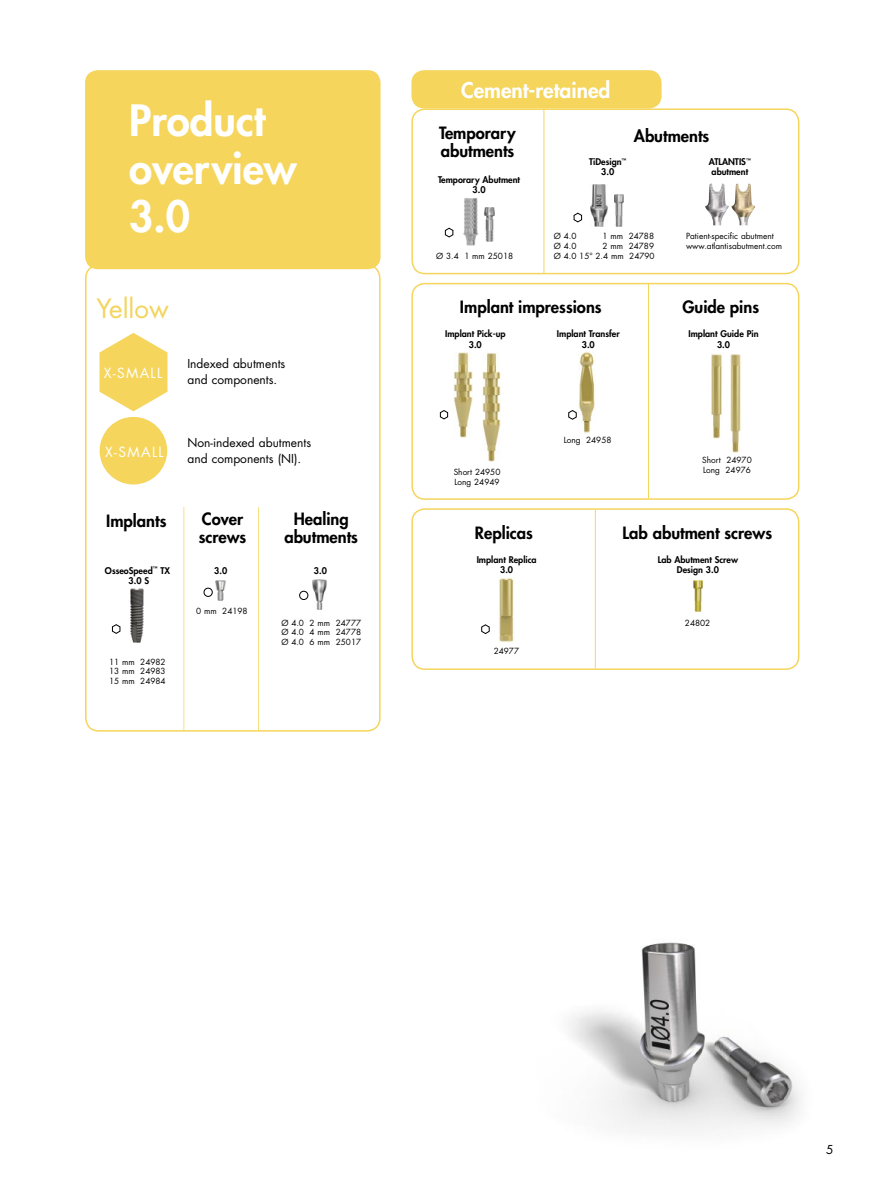
<style>
.page{position:relative;width:893px;height:1191px;background:#fff}
.page>*{position:absolute;margin:0;border:0;box-sizing:border-box;transform-origin:0 0}
.Intro_rubrik{font:800 42px/48px "Futura Std";color:#fff}
.t1{font:25.95px "Futura Std";color:#f3d45c}
.t2{font:800 21px "Futura Std";color:#fff}
.Schema_prod_rubrik{font:800 16.5px/18px "Futura Std";color:#000}
.t3{font:13.65px "Futura Std";letter-spacing:.1em;color:#fff}
.Body_1{font:12px/15.8px "Futura Std";color:#000}
.Produktrubrik{font:800 9px/10.5px "Futura Std";color:#000;text-align:center}
.Produktnummer{font:8.25px/9.8px "Futura Std";color:#000}
</style>
<div class="page">
<div style="left:85px;top:264px;width:296px;height:467px;border:2px solid #f5d55c;border-radius:13px"></div>
<div style="left:85px;top:70px;width:296px;height:199px;background:#f5d55c;border-radius:13px"></div>
<hr style="left:183px;top:507px;width:1px;height:224px;background:#f5d55c">
<hr style="left:258px;top:507px;width:1px;height:224px;background:#f5d55c">
<div style="left:411px;top:70px;width:251px;height:38px;background:#f5d55c;border-radius:13px"></div>
<img style="left:312px;top:579px;width:15px;height:30px">
<img style="left:591px;top:184px;width:16px;height:42px">
<svg style="left:573px;top:212px;width:9px;height:11px"></svg>
<img style="left:614px;top:195px;width:9px;height:31px">
<svg style="left:112px;top:624px;width:9px;height:10px"></svg>
<img style="left:131px;top:588px;width:13px;height:54px">
<img style="left:216px;top:580px;width:10px;height:20px">
<div style="left:204px;top:588px;width:9px;height:8px;border:1px solid #000;border-radius:50%"></div>
<svg style="left:100px;top:333px;width:67px;height:78px"></svg>
<div style="left:100px;top:417px;width:67px;height:67px;background:#f5d55c;border-radius:50%"></div>
<hr style="left:544px;top:108px;width:1px;height:165px;background:#f5d55c">
<hr style="left:648px;top:283px;width:1px;height:215px;background:#f5d55c">
<hr style="left:595px;top:510px;width:1px;height:158px;background:#f5d55c">
<img style="left:579px;top:352px;width:16px;height:81px">
<svg style="left:568px;top:410px;width:9px;height:10px"></svg>
<svg style="left:481px;top:624px;width:9px;height:10px"></svg>
<img style="left:711px;top:353px;width:11px;height:86px">
<img style="left:730px;top:354px;width:11px;height:98px">
<img style="left:498px;top:578px;width:16px;height:64px">
<img style="left:569px;top:942px;width:232px;height:190px">
<img style="left:693px;top:580px;width:9px;height:31px">
<div style="left:299px;top:591px;width:9px;height:9px;border:1px solid #000;border-radius:50%"></div>
<svg style="left:439px;top:410px;width:9px;height:10px"></svg>
<img style="left:454px;top:352px;width:19px;height:85px">
<img style="left:482px;top:352px;width:19px;height:109px">
<div style="left:411px;top:108px;width:388px;height:166px;border:2px solid #f5d55c;border-radius:13px"></div>
<div style="left:411px;top:283px;width:388px;height:217px;border:2px solid #f5d55c;border-radius:13px"></div>
<div style="left:411px;top:508px;width:388px;height:162px;border:2px solid #f5d55c;border-radius:13px"></div>
<img style="left:463px;top:198px;width:15px;height:48px">
<svg style="left:444px;top:227px;width:10px;height:11px"></svg>
<img style="left:484px;top:207px;width:11px;height:35px">
<img style="left:731px;top:183px;width:24px;height:42px">
<img style="left:705px;top:184px;width:24px;height:41px">
<p class="Intro_rubrik" style="left:129px;top:96px;width:169px">Product overview</p>
<p class="Intro_rubrik" style="left:129px;top:192px;width:62px">3.0</p>
<p class="t1" style="left:96px;top:292px;width:74px">Yellow</p>
<p class="t3" style="left:104px;top:364px;width:60px">X-SMALL</p>
<p class="Body_1" style="left:187px;top:356px;width:99px">Indexed abutments and components.</p>
<p class="t3" style="left:105px;top:444px;width:60px">X-SMALL</p>
<p class="Body_1" style="left:187px;top:435px;width:125px">Non-indexed abutments and components (NI).</p>
<p class="Schema_prod_rubrik" style="left:106px;top:512px;width:62px">Implants</p>
<p class="Schema_prod_rubrik" style="left:199px;top:510px;width:49px">Cover screws</p>
<p class="Schema_prod_rubrik" style="left:284px;top:510px;width:75px;text-align:center">Healing abutments</p>
<p class="Produktrubrik" style="left:105px;top:565px;width:67px">OsseoSpeed<sup>™</sup> TX</p>
<p class="Produktrubrik" style="left:129px;top:575px;width:22px">3.0 S</p>
<p class="Produktnummer" style="left:109px;top:657px;width:58px">11 mm 24982</p>
<p class="Produktnummer" style="left:109px;top:666px;width:58px">13 mm 24983</p>
<p class="Produktnummer" style="left:109px;top:676px;width:58px">15 mm 24984</p>
<p class="Produktrubrik" style="left:214px;top:565px;width:15px">3.0</p>
<p class="Produktnummer" style="left:196px;top:606px;width:53px">0 mm 24198</p>
<p class="Produktrubrik" style="left:314px;top:565px;width:15px">3.0</p>
<p class="Produktnummer" style="left:281px;top:618px;width:81px">Ø 4.0 2 mm 24777</p>
<p class="Produktnummer" style="left:281px;top:627px;width:81px">Ø 4.0 4 mm 24778</p>
<p class="Produktnummer" style="left:281px;top:637px;width:81px">Ø 4.0 6 mm 25017</p>
<p class="t2" style="left:461px;top:77px;width:151px">Cement-retained</p>
<p class="Schema_prod_rubrik" style="left:439px;top:124px;width:78px">Temporary abutments</p>
<p class="Produktrubrik" style="left:438px;top:174px;width:84px">Temporary Abutment<br>3.0</p>
<p class="Produktnummer" style="left:436px;top:251px;width:78px">Ø 3.4 1 mm 25018</p>
<p class="Schema_prod_rubrik" style="left:634px;top:127px;width:77px">Abutments</p>
<p class="Produktrubrik" style="left:589px;top:156px;width:39px">TiDesign<sup>™<br></sup>3.0</p>
<p class="Produktrubrik" style="left:709px;top:156px;width:43px;text-align:left">ATLANTIS<sup>™ </sup>abutment</p>
<p class="Produktnummer" style="left:554px;top:231px;width:24px">Ø 4.0</p>
<p class="Produktnummer" style="left:603px;top:231px;width:53px">1 mm 24788</p>
<p class="Produktnummer" style="left:554px;top:241px;width:24px">Ø 4.0</p>
<p class="Produktnummer" style="left:603px;top:241px;width:53px">2 mm 24789</p>
<p class="Produktnummer" style="left:554px;top:251px;width:102px">Ø 4.0 15° 2.4 mm 24790</p>
<p class="Produktnummer" style="left:686px;top:231px;width:98px">Patient-specific abutment www.atlantisabutment.com</p>
<p class="Schema_prod_rubrik" style="left:460px;top:298px;width:143px">Implant impressions</p>
<p class="Produktrubrik" style="left:557px;top:328px;width:64px">Implant Transfer<br>3.0</p>
<p class="Produktrubrik" style="left:445px;top:328px;width:62px">Implant Pick-up</p>
<p class="Produktrubrik" style="left:469px;top:339px;width:15px">3.0</p>
<p class="Produktnummer" style="left:454px;top:467px;width:48px">Short 24950</p>
<p class="Produktnummer" style="left:454px;top:477px;width:47px">Long 24949</p>
<p class="Produktnummer" style="left:564px;top:435px;width:49px">Long 24958</p>
<p class="Schema_prod_rubrik" style="left:682px;top:298px;width:78px">Guide pins</p>
<p class="Produktrubrik" style="left:688px;top:328px;width:72px">Implant Guide Pin<br>3.0</p>
<p class="Produktnummer" style="left:702px;top:455px;width:51px">Short 24970</p>
<p class="Produktnummer" style="left:703px;top:465px;width:49px">Long 24976</p>
<p class="Schema_prod_rubrik" style="left:475px;top:524px;width:59px">Replicas</p>
<p class="Produktrubrik" style="left:477px;top:554px;width:61px">Implant Replica<br>3.0</p>
<p class="Produktnummer" style="left:494px;top:646px;width:27px">24977</p>
<p class="Schema_prod_rubrik" style="left:623px;top:524px;width:151px">Lab abutment screws</p>
<p class="Produktrubrik" style="left:658px;top:554px;width:82px">Lab Abutment Screw<br>Design 3.0</p>
<p class="Produktnummer" style="left:685px;top:618px;width:27px">24802</p>
<h3 class="Body_1" style="left:826px;top:1142px;width:9px">5</h3>
</div>
